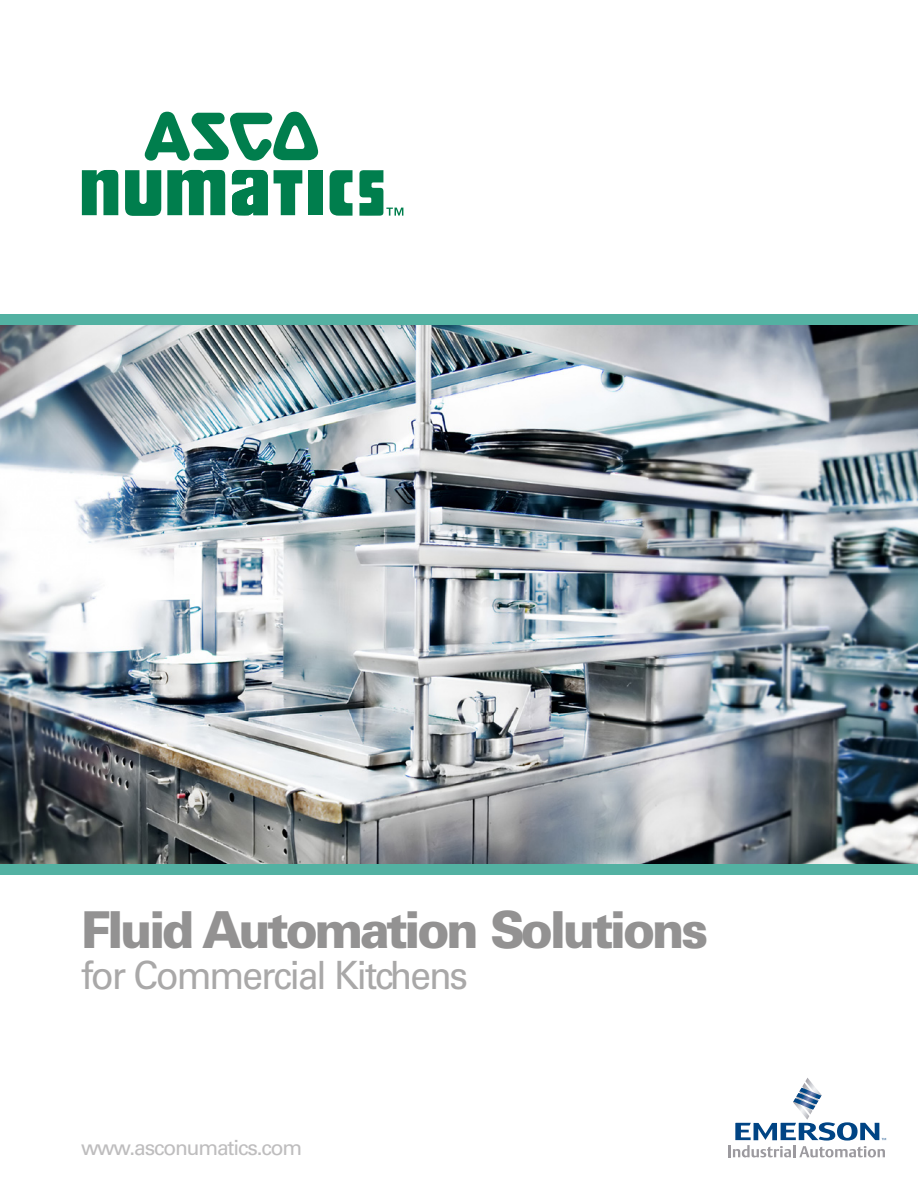
<style>
.page{position:relative;width:918px;height:1188px;background:#fff}
.page>*{position:absolute;margin:0;border:0;box-sizing:border-box;transform-origin:0 0}
.t1{font:900 51px "Univers";letter-spacing:-.065em;color:#939292;scale:.95 1}
.t2{font:39px "Univers";letter-spacing:-.055em;color:#a9a8a8;scale:.95 1}
.t3{font:21px "Univers";letter-spacing:-.055em;color:#bebdbe}
</style>
<div class="page">
<img style="left:0;top:325px;width:918px;height:539px">
<div style="left:0;top:314px;width:918px;height:11px;background:#53b1a2"></div>
<div style="left:0;top:864px;width:918px;height:11px;background:#53b1a2"></div>
<svg style="left:729px;top:1078px;width:157px;height:79px"></svg>
<svg style="left:145px;top:112px;width:173px;height:49px"></svg>
<svg style="left:82px;top:170px;width:36px;height:45px;background:#279268"></svg>
<svg style="left:125px;top:170px;width:36px;height:46px;background:#2a936a"></svg>
<svg style="left:274px;top:170px;width:28px;height:45px"></svg>
<div style="left:308px;top:170px;width:14px;height:45px;background:#007e4d"></div>
<svg style="left:329px;top:170px;width:24px;height:46px"></svg>
<svg style="left:167px;top:170px;width:58px;height:45px;background:#30966f"></svg>
<svg style="left:231px;top:170px;width:37px;height:46px;background:#2d946c"></svg>
<svg style="left:359px;top:170px;width:44px;height:46px"></svg>
<p class="t1" style="left:81px;top:911px;width:662px">Fluid Automation Solutions</p>
<p class="t2" style="left:81px;top:960px;width:409px">for Commercial Kitchens</p>
<p class="t3" style="left:81px;top:1140px;width:223px">www.asconumatics.com</p>
</div>
